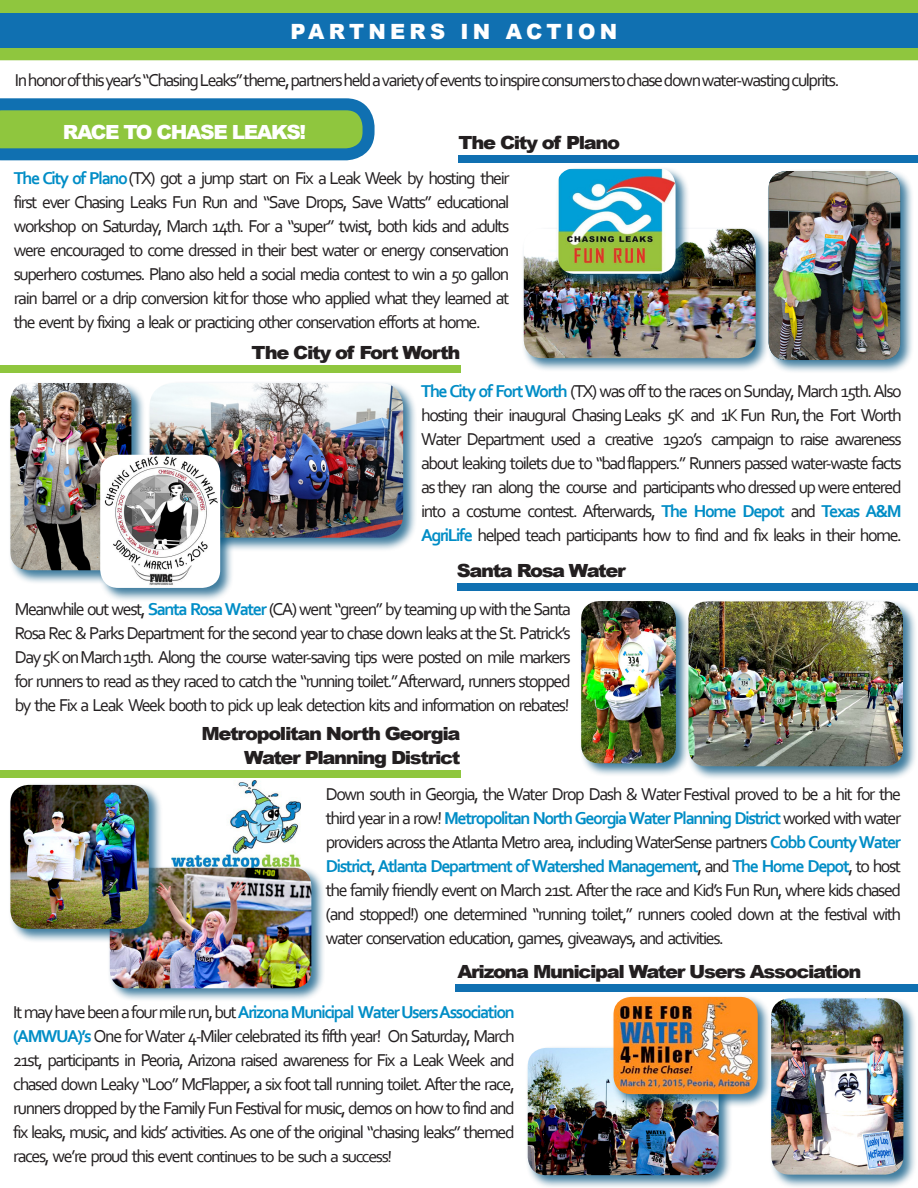
<style>
.page{position:relative;width:918px;height:1188px;background:#fff}
.page>*{position:absolute;margin:0;border:0;box-sizing:border-box;transform-origin:0 0}
.t1{font:900 21px "Arial";letter-spacing:.2em;color:#fff}
.t2{font:900 19.5px "Arial";letter-spacing:-.07em;color:#fff}
.t3{font:900 18.15px "Arial";letter-spacing:-.07em;color:#231f20;scale:1.08 1}
.t4{font:18px/24px "Corbel";letter-spacing:-.08em;color:#231f20;text-align:justify}
.t5{font:16.8px "Corbel";letter-spacing:-.08em;color:#231f20;scale:1.08 1}
.s1{font-weight:700;color:#008dc6}
.s2{font-size:18px}
</style>
<div class="page">
<div style="left:8px;top:381px;width:137px;height:203px;background:#01527f;opacity:.75"></div>
<img style="left:10px;top:383px;width:121px;height:187px">
<div style="left:0;top:0;width:918px;height:13px;background:#8fc63e"></div>
<div style="left:0;top:48px;width:918px;height:12px;background:#8fc63e"></div>
<div style="left:455px;top:985px;width:462px;height:7px;background:#1070b1"></div>
<div style="left:0;top:13px;width:918px;height:35px;background:#1070b1"></div>
<svg style="left:0;top:98px;width:375px;height:62px;background:#5ea56e"></svg>
<div style="left:0;top:771px;width:460px;height:7px;background:#8fc63e"></div>
<div style="left:457px;top:583px;width:461px;height:7px;background:#1070b1"></div>
<div style="left:458px;top:155px;width:460px;height:8px;background:#1070b1"></div>
<div style="left:0;top:365px;width:460px;height:8px;background:#8fc63e"></div>
<div style="left:148px;top:381px;width:270px;height:170px;background:#01527f;opacity:.75"></div>
<img style="left:150px;top:383px;width:253px;height:155px">
<div style="left:522px;top:227px;width:248px;height:145px;background:#01527f;opacity:.75"></div>
<img style="left:524px;top:229px;width:232px;height:129px">
<div style="left:98px;top:452px;width:136px;height:150px;background:#01527f;opacity:.75"></div>
<img style="left:100px;top:455px;width:120px;height:133px">
<div style="left:686px;top:599px;width:231px;height:182px;background:#01527f;opacity:.75"></div>
<img style="left:690px;top:601px;width:213px;height:165px">
<div style="left:579px;top:599px;width:111px;height:179px;background:#01527f;opacity:.75"></div>
<img style="left:581px;top:601px;width:95px;height:162px">
<div style="left:766px;top:169px;width:148px;height:205px;background:#01527f;opacity:.75"></div>
<img style="left:769px;top:171px;width:131px;height:189px">
<div style="left:555px;top:166px;width:135px;height:122px;background:#01527f;opacity:.75"></div>
<img style="left:557px;top:168px;width:119px;height:106px">
<img style="left:172px;top:780px;width:129px;height:86px">
<div style="left:108px;top:866px;width:218px;height:136px;background:#01527f;opacity:.75"></div>
<img style="left:110px;top:868px;width:201px;height:120px">
<div style="left:8px;top:783px;width:155px;height:160px;background:#01527f;opacity:.75"></div>
<img style="left:10px;top:785px;width:139px;height:144px">
<div style="left:769px;top:996px;width:148px;height:192px;background:#01527f;opacity:.75"></div>
<img style="left:771px;top:998px;width:132px;height:177px">
<div style="left:525px;top:1046px;width:208px;height:142px;background:#01527f;opacity:.75"></div>
<img style="left:528px;top:1048px;width:191px;height:127px">
<div style="left:611px;top:995px;width:161px;height:113px;background:#01527f;opacity:.75"></div>
<img style="left:614px;top:997px;width:144px;height:97px">
<p class="t1" style="left:291px;top:16px;width:328px">PARTNERS IN ACTION</p>
<p class="t4" style="left:15px;top:67px;width:826px">In honor of this year’s “Chasing Leaks” theme, partners held a variety of events to inspire consumers to chase down water-wasting culprits.</p>
<p class="t2" style="left:63px;top:117px;width:245px">RACE TO CHASE LEAKS!</p>
<p class="t3" style="left:458px;top:129px;width:151px">The City of Plano</p>
<p class="t4" style="left:14px;top:166px;width:497px"><span class="s1">The City of Plano</span> (TX) got a jump start on Fix a Leak Week by hosting their</p>
<p class="t4" style="left:14px;top:190px;width:497px">first ever Chasing Leaks Fun Run and “Save Drops, Save Watts” educational workshop on Saturday, March 14th. For a “super” twist, both kids and adults were encouraged to come dressed in their best water or energy conservation superhero costumes. Plano also held a social media contest to win a 50 gallon rain barrel or a drip conversion kit for those who applied what they learned at the event by fixing a leak or practicing other conservation efforts at home.</p>
<p class="t3" style="left:252px;top:339px;width:195px">The City of Fort Worth</p>
<p class="t4" style="left:421px;top:378px;width:482px"><span class="s1">The City of Fort Worth</span> (TX) was off to the races on Sunday, March 15th. Also hosting their inaugural Chasing Leaks 5K and 1K Fun Run, the Fort Worth Water Department used a creative 1920’s campaign to raise awareness about leaking toilets due to “bad flappers.” Runners passed water-waste facts as they ran along the course and participants who dressed up were entered into a costume contest. Afterwards, <span class="s1">The Home Depot</span> and <span class="s1">Texas A&amp;M AgriLife</span> helped teach participants how to find and fix leaks in their home.</p>
<p class="t3" style="left:457px;top:557px;width:158px">Santa Rosa Water</p>
<p class="t4" style="left:15px;top:596px;width:558px">Meanwhile out west, <span class="s1">Santa Rosa Water</span> (CA) went “green” by teaming up with the Santa Rosa Rec &amp; Parks Department for the second year to chase down leaks at the St. Patrick’s Day 5K on March 15th. Along the course water-saving tips were posted on mile markers for runners to read as they raced to catch the “running toilet.” Afterward, runners stopped by the Fix a Leak Week booth to pick up leak detection kits and information on rebates!</p>
<p class="t3" style="left:201px;top:721px;width:241px">Metropolitan North Georgia</p>
<p class="t3" style="left:244px;top:745px;width:202px">Water Planning District</p>
<p class="t4" style="left:326px;top:781px;width:577px">Down south in Georgia, the Water Drop Dash &amp; Water Festival proved to be a hit for the</p>
<p class="t4" style="left:326px;top:805px;width:577px">third year in a row! <span class="s1">Metropolitan North Georgia Water Planning District</span> worked with water providers across the Atlanta Metro area, including WaterSense partners <span class="s1">Cobb County Water District</span>, <span class="s1">Atlanta Department of Watershed Management</span>, and <span class="s1">The Home Depot</span>, to host the family friendly event on March 21st. After the race and Kid’s Fun Run, where kids chased (and stopped!) one determined “running toilet,” runners cooled down at the festival with water conservation education, games, giveaways, and activities.</p>
<p class="t3" style="left:458px;top:958px;width:376px">Arizona Municipal Water Users Association</p>
<p class="t4" style="left:13px;top:999px;width:503px">It may have been a four mile run, but <span class="s1">Arizona Municipal Water Users Association (AMWUA)’s</span> One for Water 4-Miler celebrated its fifth year! On Saturday, March 21st, participants in Peoria, Arizona raised awareness for Fix a Leak Week and chased down Leaky “Loo” McFlapper, a six foot tall running toilet. After the race, runners dropped by the Family Fun Festival for music, demos on how to find and fix leaks, music, and kids’ activities. As one of the original “chasing leaks” themed</p>
<p class="t5" style="left:13px;top:1146px;width:352px"><span class="s2">races, we’re proud this event</span> continues to be such a success!</p>
</div>
